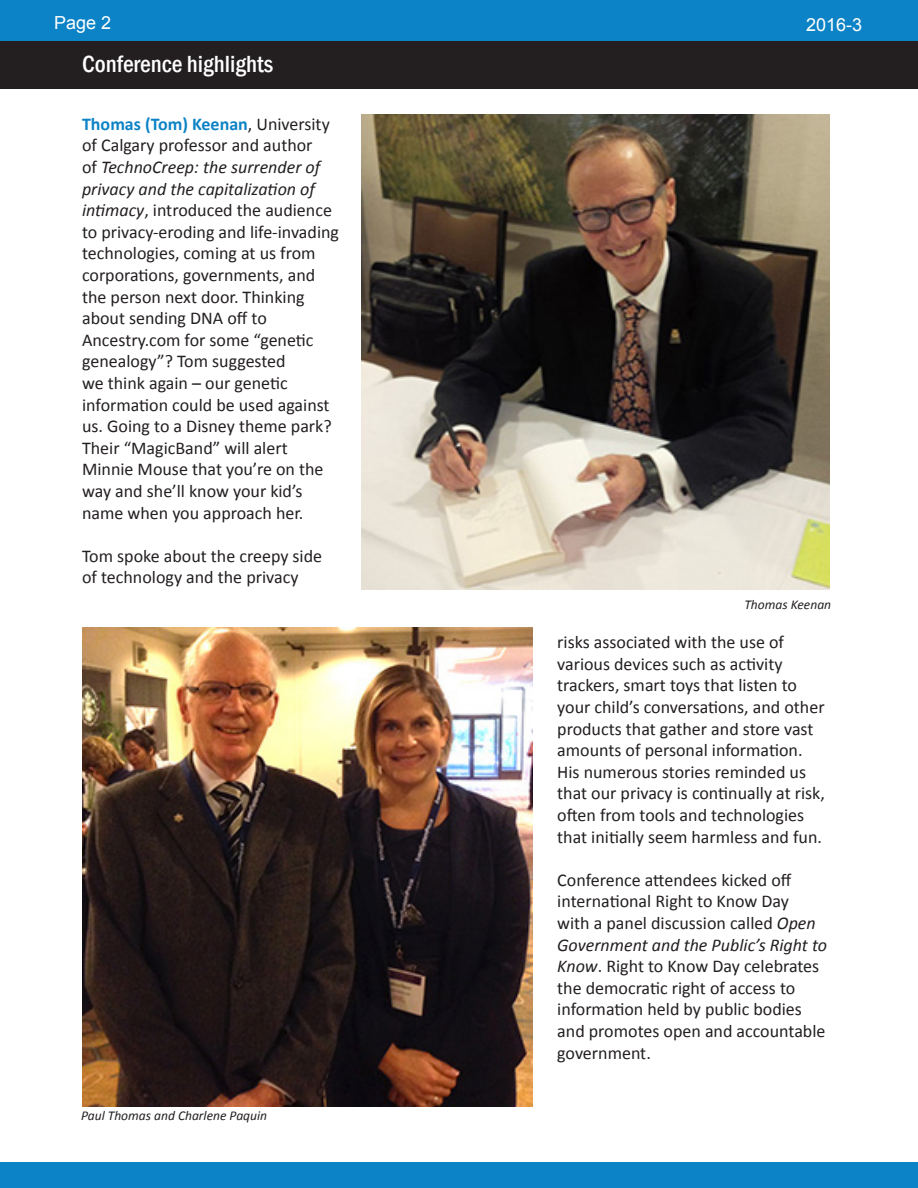
<style>
.page{position:relative;width:918px;height:1188px;background:#fff}
.page>*{position:absolute;margin:0;border:0;box-sizing:border-box;transform-origin:0 0}
.t1{font:500 condensed 24px "Franklin Gothic";color:#fff}
.t2{font:18px/21.6px "Calibri";color:#231f20}
.t3{font:18px "Arial";color:#fff}
.t4{font:italic 13.5px "Calibri";color:#231f20}
.s1{font-weight:700;color:#0c83c6}
.s2{font-style:italic}
</style>
<div class="page">
<div style="left:0;top:0;width:918px;height:42px;background:#0c83c6"></div>
<div style="left:0;top:1163px;width:918px;height:25px;background:#0c83c6"></div>
<div style="left:0;top:41px;width:918px;height:47px;background:#231f20"></div>
<img style="left:82px;top:627px;width:450px;height:480px">
<img style="left:361px;top:115px;width:468px;height:475px">
<p class="t3" style="left:54px;top:11px;width:59px">Page 2</p>
<p class="t3" style="left:806px;top:12px;width:58px">2016-3</p>
<p class="t1" style="left:82px;top:49px;width:193px">Conference highlights</p>
<p class="t2" style="left:82px;top:112px;width:259px"><span class="s1">Thomas (Tom) Keenan</span>, University of Calgary professor and author<br>of <span class="s2">TechnoCreep: the surrender of privacy and the capitalization of intimacy</span>, introduced the audience to privacy-eroding and life-invading technologies, coming at us from corporations, governments, and the person next door. Thinking about sending DNA off to<br>Ancestry.com for some “genetic genealogy”? Tom suggested<br>we think again – our genetic information could be used against us. Going to a Disney theme park?<br>Their “MagicBand” will alert<br>Minnie Mouse that you’re on the way and she’ll know your kid’s name when you approach her.</p>
<p class="t2" style="left:82px;top:544px;width:242px">Tom spoke about the creepy side of technology and the privacy</p>
<p class="t4" style="left:81px;top:1107px;width:188px">Paul Thomas and Charlene Paquin</p>
<p class="t4" style="left:744px;top:595px;width:88px">Thomas Keenan</p>
<p class="t2" style="left:557px;top:631px;width:269px">risks associated with the use of various devices such as activity trackers, smart toys that listen to your child’s conversations, and other products that gather and store vast amounts of personal information.<br>His numerous stories reminded us that our privacy is continually at risk, often from tools and technologies that initially seem harmless and fun.</p>
<p class="t2" style="left:557px;top:868px;width:271px">Conference attendees kicked off international Right to Know Day<br>with a panel discussion called <span class="s2">Open<br>Government and the Public’s Right to<br>Know</span>. Right to Know Day celebrates the democratic right of access to information held by public bodies and promotes open and accountable government.</p>
</div>
